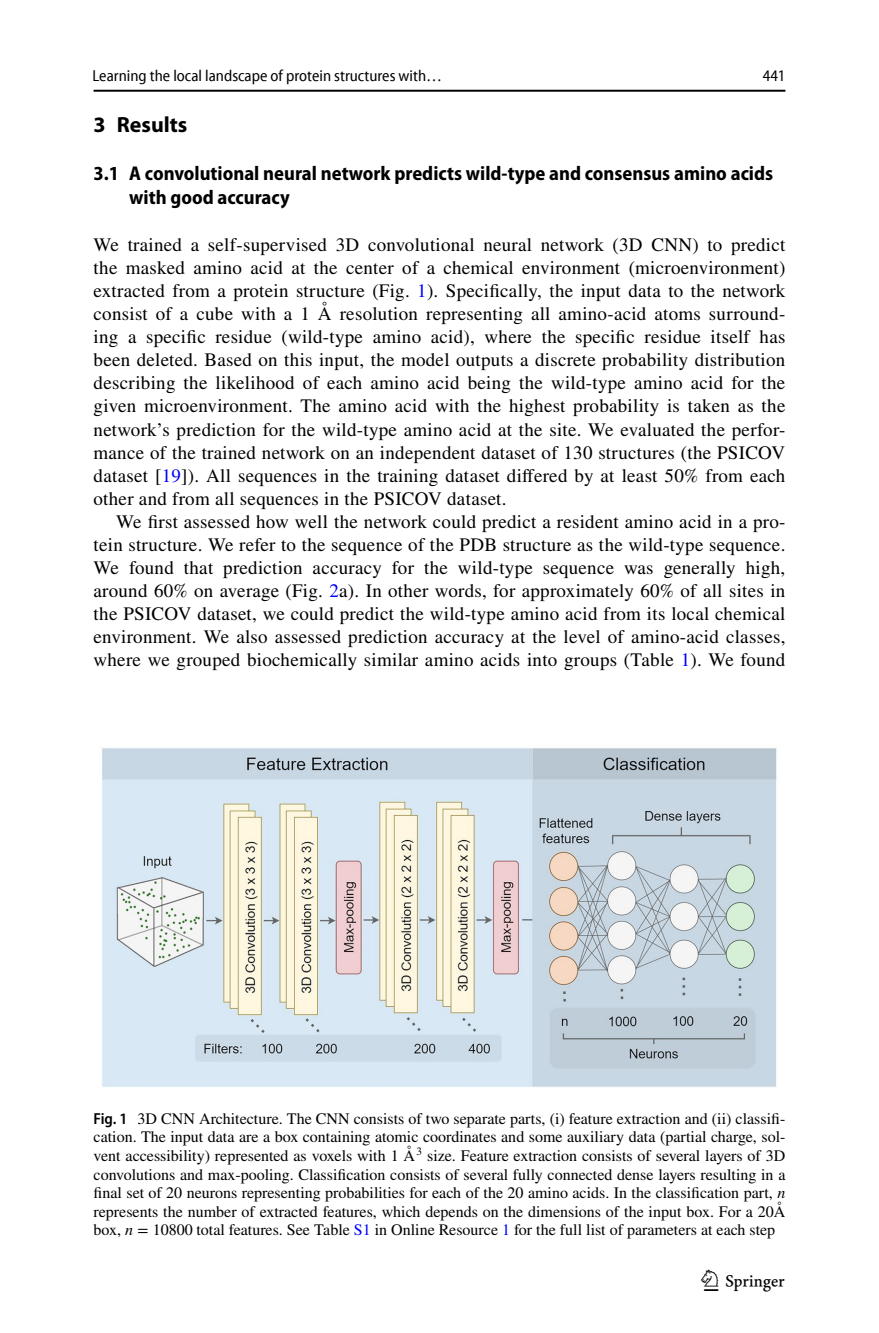
<style>
.page{position:relative;width:879px;height:1333px;background:#fff}
.page>*{position:absolute;margin:0;border:0;box-sizing:border-box;transform-origin:0 0}
.t1{font:30px "Springnew Regular 5";color:#000}
.t2{font:700 22px "Myriad Pro";color:#000}
.t3{font:700 semi-condensed 20px/24px "Myriad Pro";color:#000}
.t4{font:19px/23px "STIX";letter-spacing:.015em;color:#000;text-align:justify}
.t5{font:16px/18.4px "STIX";color:#000;text-align:justify}
.t6{font:semi-condensed 16px "Myriad Pro Unic";color:#000}
.s1{color:#00f}
.s2{font-family:"Myriad Pro";font-weight:600;font-stretch:semi-condensed}
.s3{font-style:italic}
.s4{font-family:"STIX General Italic 12"}
.s5{font-family:"STIX Math Regular 9"}
.s6{font-family:"STIX General Regular 15"}
</style>
<div class="page">
<hr style="left:94px;top:90px;width:691px;height:2px;background:#000">
<img style="left:102px;top:748px;width:675px;height:339px">
<p class="t6" style="left:92px;top:69px;width:351px">Learning the local landscape of protein structures with…</p>
<p class="t6" style="left:763px;top:69px;width:24px">441</p>
<p class="t2" style="left:94px;top:110px;width:95px">3 Results</p>
<p class="t3" style="left:129px;top:162px;width:645px;text-indent:-36px">3.1 A convolutional neural network predicts wild‑type and consensus amino acids with good accuracy</p>
<p class="t4" style="left:94px;top:235px;width:693px">We trained a self-supervised 3D convolutional neural network (3D CNN) to predict the masked amino acid at the center of a chemical environment (microenvironment) extracted from a protein structure (Fig. <span class="s1">1</span>). Specifically, the input data to the network consist of a cube with a 1 Å resolution representing all amino-acid atoms surround&shy;ing a specific residue (wild-type amino acid), where the specific residue itself has been deleted. Based on this input, the model outputs a discrete probability distribution describing the likelihood of each amino acid being the wild-type amino acid for the given microenvironment. The amino acid with the highest probability is taken as the network’s prediction for the wild-type amino acid at the site. We evaluated the perfor&shy;mance of the trained network on an independent dataset of 130 structures (the PSICOV dataset [<span class="s1">19</span>]). All sequences in the training dataset differed by at least 50% from each other and from all sequences in the PSICOV dataset.</p>
<p class="t4" style="left:94px;top:511px;width:693px;text-indent:23px">We first assessed how well the network could predict a resident amino acid in a pro&shy;tein structure. We refer to the sequence of the PDB structure as the wild-type sequence.<br>We found that prediction accuracy for the wild-type sequence was generally high, around 60% on average (Fig. <span class="s1">2</span>a). In other words, for approximately 60% of all sites in the PSICOV dataset, we could predict the wild-type amino acid from its local chemical environment. We also assessed prediction accuracy at the level of amino-acid classes, where we grouped biochemically similar amino acids into groups (Table <span class="s1">1</span>). We found</p>
<p class="t5" style="left:94px;top:1110px;width:693px"><span class="s2">Fig. 1</span> 3D CNN Architecture. The CNN consists of two separate parts, (i) feature extraction and (ii) classifi&shy;cation. The input data are a box containing atomic coordinates and some auxiliary data (partial charge, sol&shy;vent accessibility) represented as voxels with 1 Å<sup>3</sup> size. Feature extraction consists of several layers of 3D convolutions and max-pooling. Classification consists of several fully connected dense layers resulting in a final set of 20 neurons representing probabilities for each of the 20 amino acids. In the classification part, <span class="s3">n </span>represents the number of extracted features, which depends on the dimensions of the input box. For a 20Å box, <span class="s4">n</span> <span class="s5">=</span> <span class="s6">10800</span> total features. See Table <span class="s1">S1</span> in Online Resource <span class="s1">1</span> for the full list of parameters at each step</p>
<h1 class="t1" style="left:704px;top:1269px;width:83px">1 3</h1>
</div>
